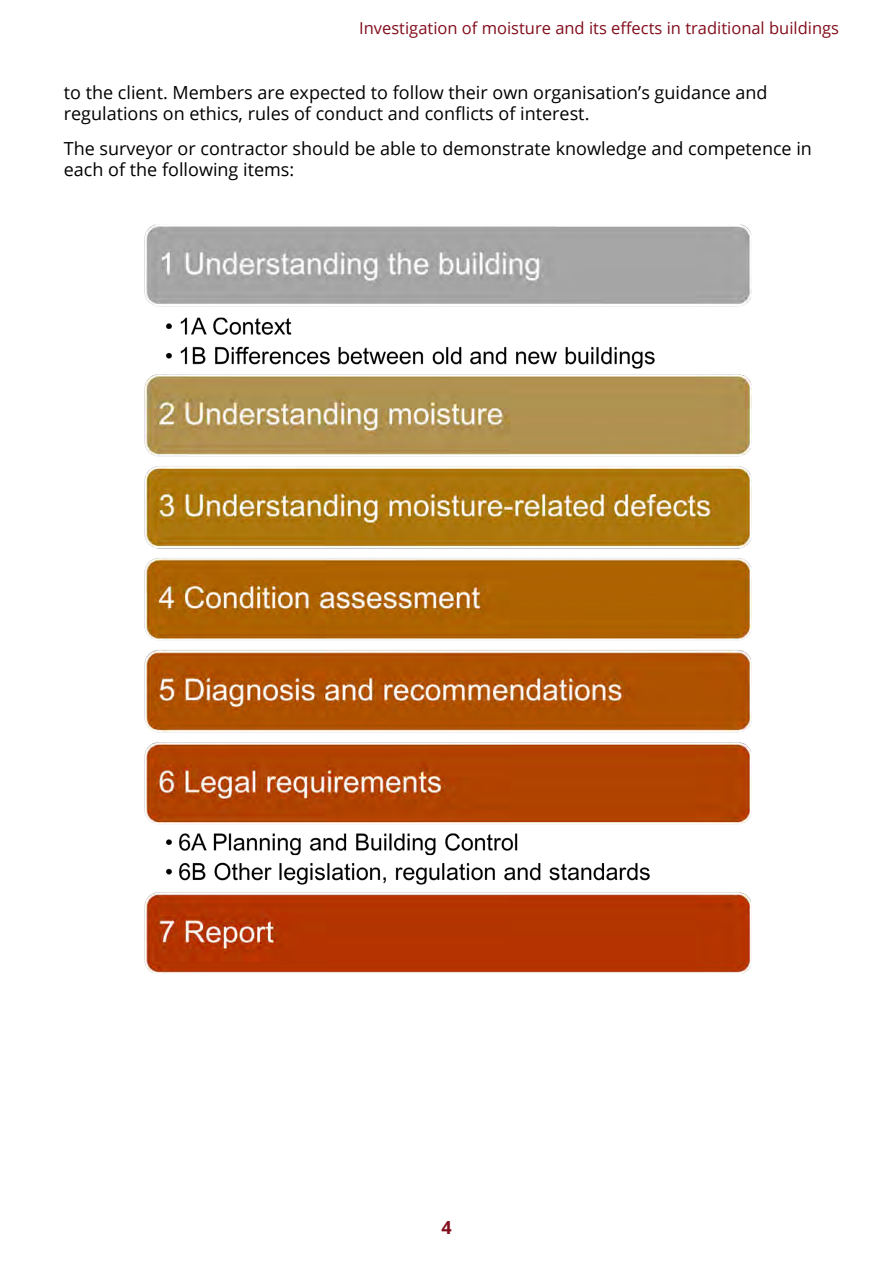
<style>
.page{position:relative;width:893px;height:1263px;background:#fff}
.page>*{position:absolute;margin:0;border:0;box-sizing:border-box;transform-origin:0 0}
.t1{font:18px/21.6px "Open Sans";color:#000}
.t2{font:700 18px "Open Sans";color:#820d1c}
.t3{font:16.5px "Open Sans";color:#820d1c}
</style>
<div class="page">
<img style="left:144px;top:224px;width:607px;height:749px">
<p class="t3" style="left:359px;top:17px;width:481px">Investigation of moisture and its effects in traditional buildings</p>
<p class="t1" style="left:64px;top:81px;width:705px">to the client. Members are expected to follow their own organisation’s guidance and regulations on ethics, rules of conduct and conflicts of interest.</p>
<p class="t1" style="left:64px;top:137px;width:750px">The surveyor or contractor should be able to demonstrate knowledge and competence in each of the following items:</p>
<p class="t2" style="left:441px;top:1215px;width:12px">4</p>
</div>
